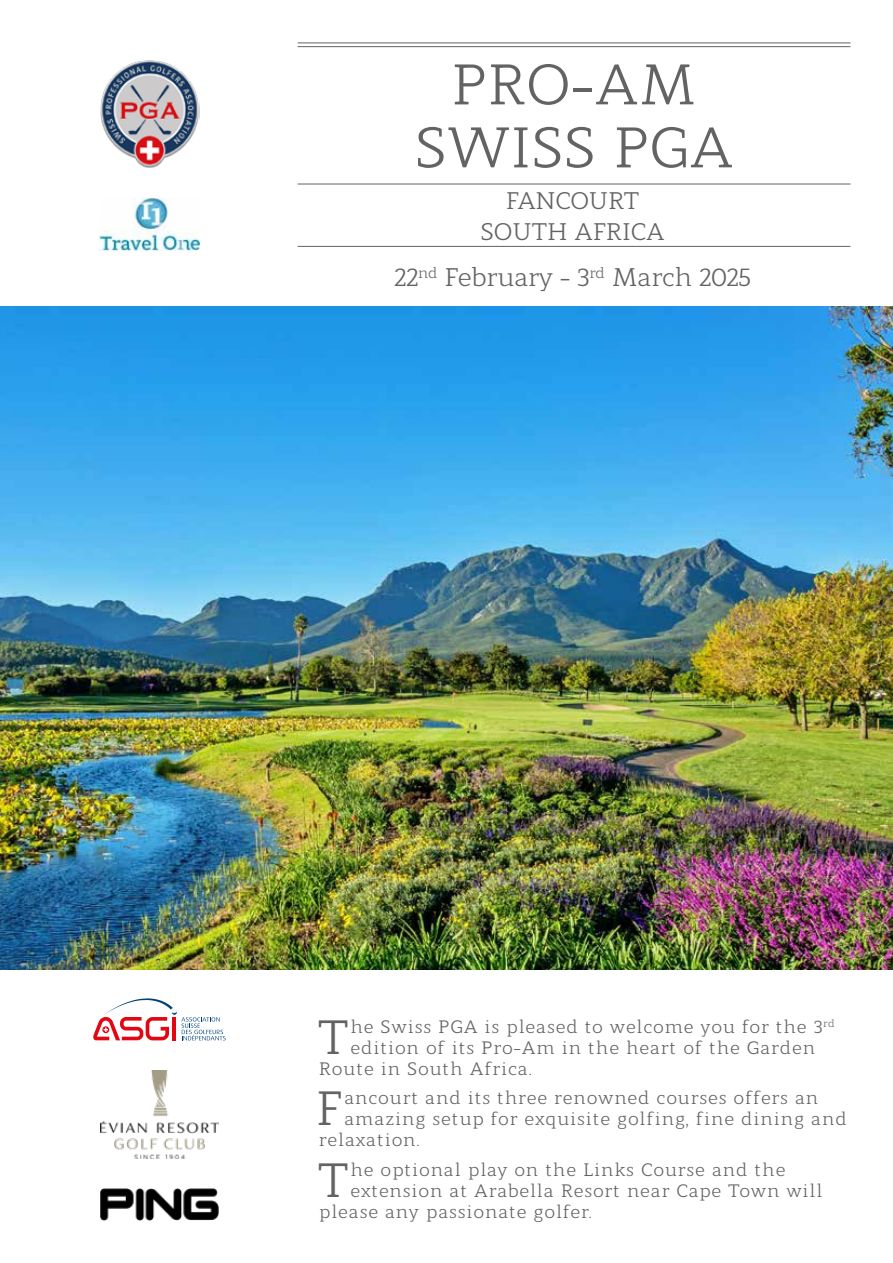
<style>
.page{position:relative;width:893px;height:1263px;background:#fff}
.page>*{position:absolute;margin:0;border:0;box-sizing:border-box;transform-origin:0 0}
.t1{font:57px/63px "Modum";color:#646363;text-align:center}
.t2{font:48px "Modum";color:#646363}
.t3{font:25.5px "Modum";letter-spacing:-.02em;color:#646363}
.t4{font:24px/31.3px "Modum";letter-spacing:-.015em;color:#646363;text-align:center}
.t5{font:18px "Modum";letter-spacing:.04em;color:#646363}
</style>
<div class="page">
<img style="left:0;top:307px;width:893px;height:663px">
<img style="left:100px;top:198px;width:100px;height:52px">
<img style="left:100px;top:1188px;width:119px;height:32px">
<hr style="left:298px;top:184px;width:552px;height:1px;background:#646363">
<hr style="left:298px;top:43px;width:552px;height:1px;background:#646363">
<hr style="left:298px;top:46px;width:552px;height:1px;background:#646363">
<hr style="left:298px;top:246px;width:552px;height:1px;background:#646363">
<img style="left:100px;top:60px;width:100px;height:107px">
<svg style="left:93px;top:998px;width:133px;height:42px"></svg>
<img style="left:100px;top:1070px;width:119px;height:88px">
<h1 class="t1" style="left:415px;top:48px;width:320px">PRO-AM<br>SWISS PGA</h1>
<h3 class="t4" style="left:481px;top:182px;width:186px">FANCOURT<br>SOUTH AFRICA</h3>
<h3 class="t3" style="left:394px;top:258px;width:358px">22<sup>nd</sup> February - 3<sup>rd</sup> March 2025</h3>
<h2 class="t2" style="left:318px;top:1000px;width:32px">T</h2>
<p class="t5" style="left:350px;top:1013px;width:486px">he Swiss PGA is pleased to welcome you for the 3<sup>rd</sup></p>
<p class="t5" style="left:350px;top:1034px;width:466px">edition of its Pro-Am in the heart of the Garden</p>
<p class="t5" style="left:319px;top:1055px;width:214px">Route in South Africa.</p>
<h2 class="t2" style="left:316px;top:1072px;width:28px">F</h2>
<p class="t5" style="left:344px;top:1084px;width:476px">ancourt and its three renowned courses offers an</p>
<p class="t5" style="left:344px;top:1105px;width:504px">amazing setup for exquisite golfing, fine dining and</p>
<p class="t5" style="left:319px;top:1126px;width:102px">relaxation.</p>
<h2 class="t2" style="left:318px;top:1143px;width:32px">T</h2>
<p class="t5" style="left:350px;top:1156px;width:436px">he optional play on the Links Course and the</p>
<p class="t5" style="left:350px;top:1177px;width:474px">extension at Arabella Resort near Cape Town will</p>
<p class="t5" style="left:319px;top:1198px;width:274px">please any passionate golfer.</p>
</div>
